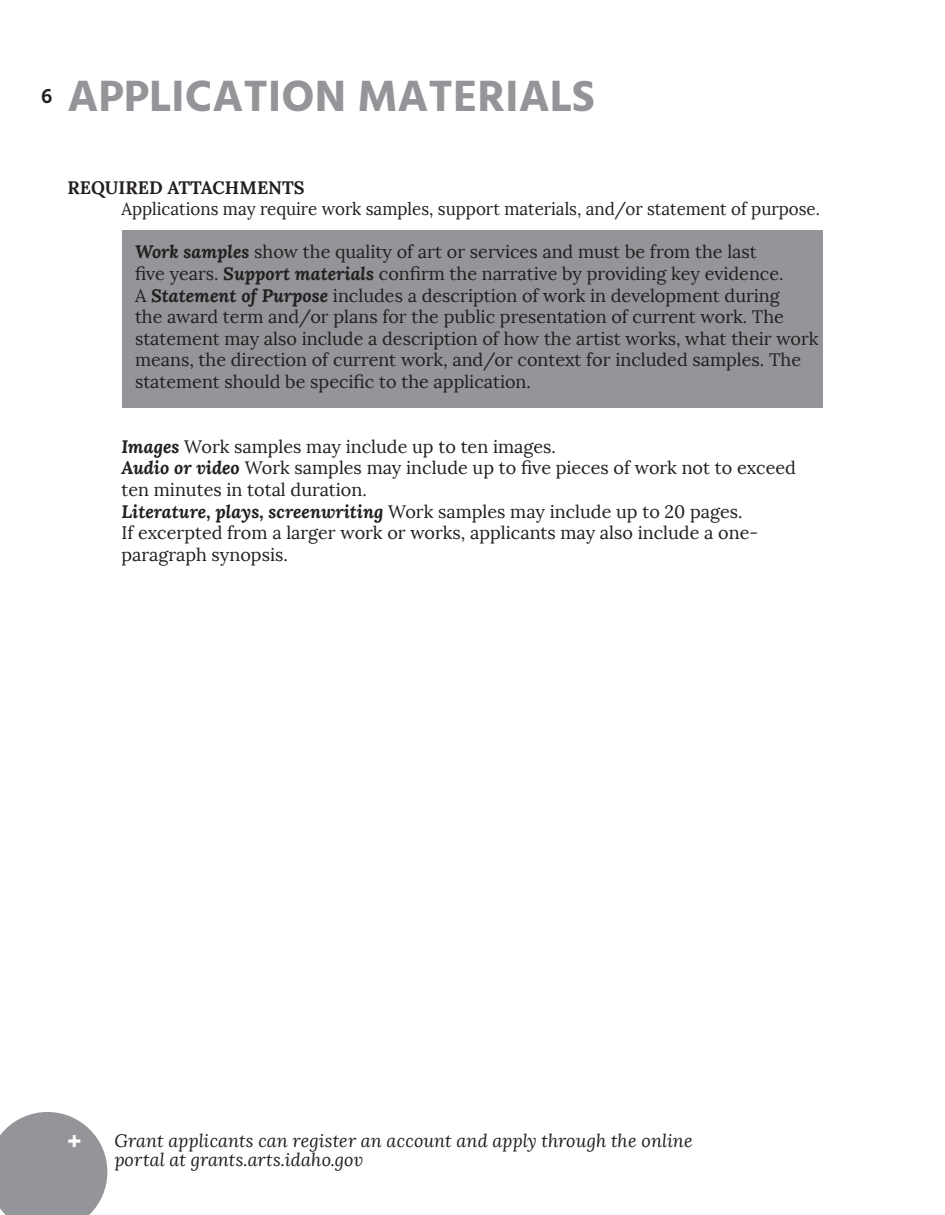
<style>
.page{position:relative;width:945px;height:1215px;background:#fff}
.page>*{position:absolute;margin:0;border:0;box-sizing:border-box;transform-origin:0 0}
.t1{font:700 45px "Hind";color:#939598}
.t2{font:700 24px "Hind";color:#fff}
.t3{font:600 21px "Hind";color:#231f20}
.t4{font:18px/21.6px "Lora";color:#231f20}
.t5{font:italic 18px/19.5px "Lora";letter-spacing:.005em;color:#231f20}
.t6{font:700 18px "Lora";color:#231f20}
.t7{font:17.7px "Lora";color:#231f20;scale:.96 1}
.s1{font-weight:700;font-style:italic}
</style>
<div class="page">
<svg style="left:0;top:1112px;width:107px;height:103px;background:#a0a1a4"></svg>
<div style="left:122px;top:230px;width:701px;height:178px;background:#939598"></div>
<p class="t3" style="left:41px;top:82px;width:13px">6</p>
<p class="t1" style="left:68px;top:69px;width:529px">APPLICATION MATERIALS</p>
<p class="t6" style="left:68px;top:176px;width:239px">REQUIRED ATTACHMENTS</p>
<p class="t7" style="left:122px;top:198px;width:729px">Applications may require work samples, support materials, and/or statement of purpose.</p>
<p class="t4" style="left:135px;top:241px;width:685px"><span class="s1">Work samples</span> show the quality of art or services and must be from the last<br>five years. <span class="s1">Support materials</span> confirm the narrative by providing key evidence.<br>A <span class="s1">Statement of Purpose</span> includes a description of work in development during<br>the award term and/or plans for the public presentation of current work. The statement may also include a description of how the artist works, what their work means, the direction of current work, and/or context for included samples. The statement should be specific to the application.</p>
<p class="t4" style="left:122px;top:436px;width:436px"><span class="s1">Images</span> Work samples may include up to ten images.</p>
<p class="t4" style="left:122px;top:457px;width:676px"><span class="s1">Audio or video</span> Work samples may include up to five pieces of work not to exceed ten minutes in total duration.</p>
<p class="t4" style="left:122px;top:501px;width:638px"><span class="s1">Literature, plays, screenwriting</span> Work samples may include up to 20 pages.<br>If excerpted from a larger work or works, applicants may also include a one&shy;paragraph synopsis.</p>
<p class="t2" style="left:89px;top:1134px;width:16px;rotate:90deg">+</p>
<p class="t5" style="left:114px;top:1131px;width:580px">Grant applicants can register an account and apply through the online portal at grants.arts.idaho.gov</p>
</div>
